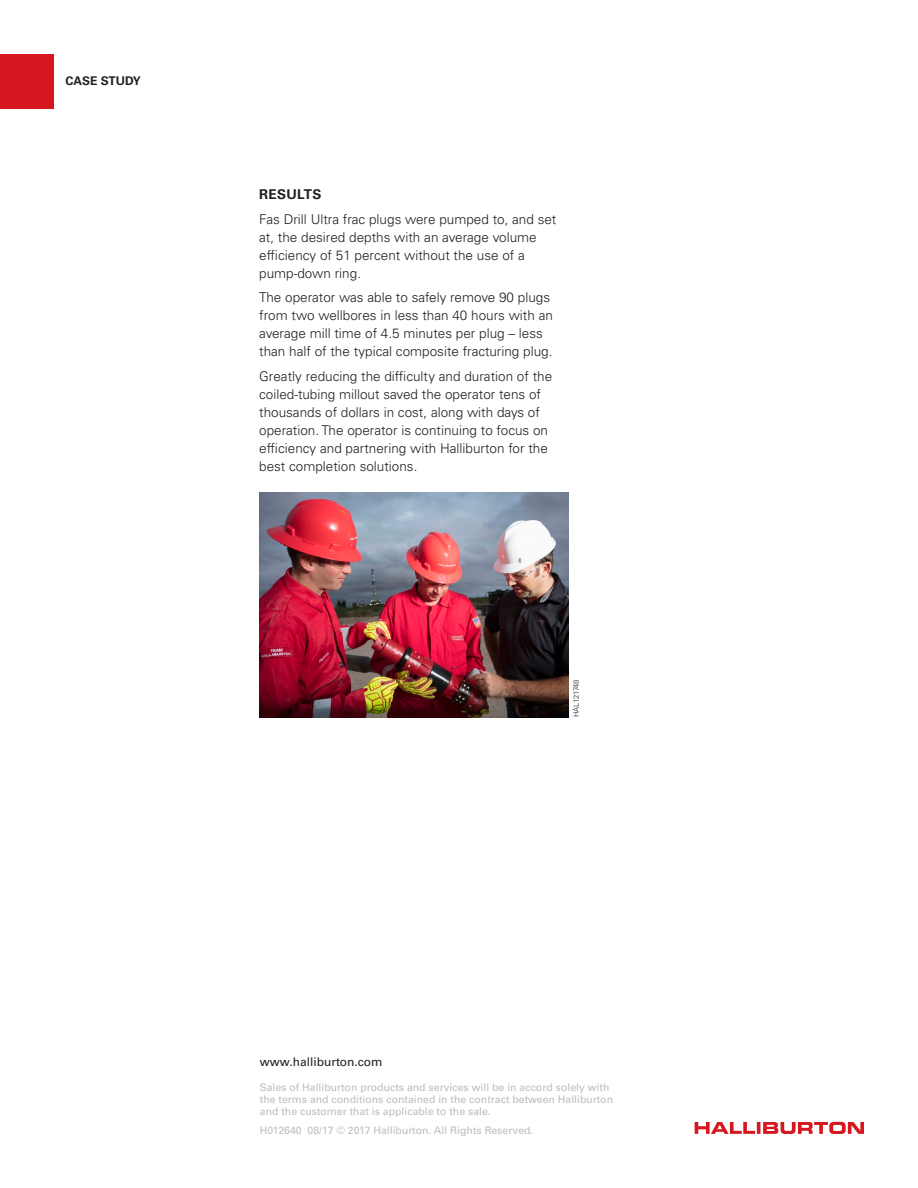
<style>
.page{position:relative;width:918px;height:1188px;background:#fff}
.page>*{position:absolute;margin:0;border:0;box-sizing:border-box;transform-origin:0 0}
.Body{font:300 13.5px/18px "Univers LT Std";color:#231f20}
.Body_Header{font:700 13.5px "Univers LT Std";letter-spacing:.025em;color:#231f20}
.t1{font:12px "Univers LT Std";color:#231f20}
.t2{font:700 12px "Univers LT Std";color:#231f20}
.t3{font:10.5px/12px "Univers LT Std";color:#bcbdc0}
.Case_Study_Top_Right{font:300 7.5px "Univers LT Std";color:#231f20}
</style>
<div class="page">
<img style="left:260px;top:492px;width:309px;height:226px">
<div style="left:0;top:54px;width:54px;height:55px;background:#d7171f"></div>
<svg style="left:695px;top:1122px;width:169px;height:12px"></svg>
<p class="t2" style="left:66px;top:74px;width:77px">CASE STUDY</p>
<p class="Body_Header" style="left:259px;top:186px;width:64px">RESULTS</p>
<p class="Body" style="left:259px;top:210px;width:299px">Fas Drill Ultra frac plugs were pumped to, and set at, the desired depths with an average volume efficiency of 51 percent without the use of a pump-down ring.</p>
<p class="Body" style="left:259px;top:289px;width:295px">The operator was able to safely remove 90 plugs from two wellbores in less than 40 hours with an average mill time of 4.5 minutes per plug – less than half of the typical composite fracturing plug.</p>
<p class="Body" style="left:259px;top:367px;width:294px">Greatly reducing the difficulty and duration of the coiled-tubing millout saved the operator tens of thousands of dollars in cost, along with days of operation. The operator is continuing to focus on efficiency and partnering with Halliburton for the best completion solutions.</p>
<p class="Case_Study_Top_Right" style="left:572px;top:717px;width:39px;rotate:-90deg">HAL121748</p>
<p class="t1" style="left:260px;top:1054px;width:124px">www.halliburton.com</p>
<p class="t3" style="left:260px;top:1082px;width:355px">Sales of Halliburton products and services will be in accord solely with the terms and conditions contained in the contract between Halliburton and the customer that is applicable to the sale.</p>
<p class="t3" style="left:260px;top:1124px;width:275px">H012640 08/17 © 2017 Halliburton. All Rights Reserved.</p>
</div>
